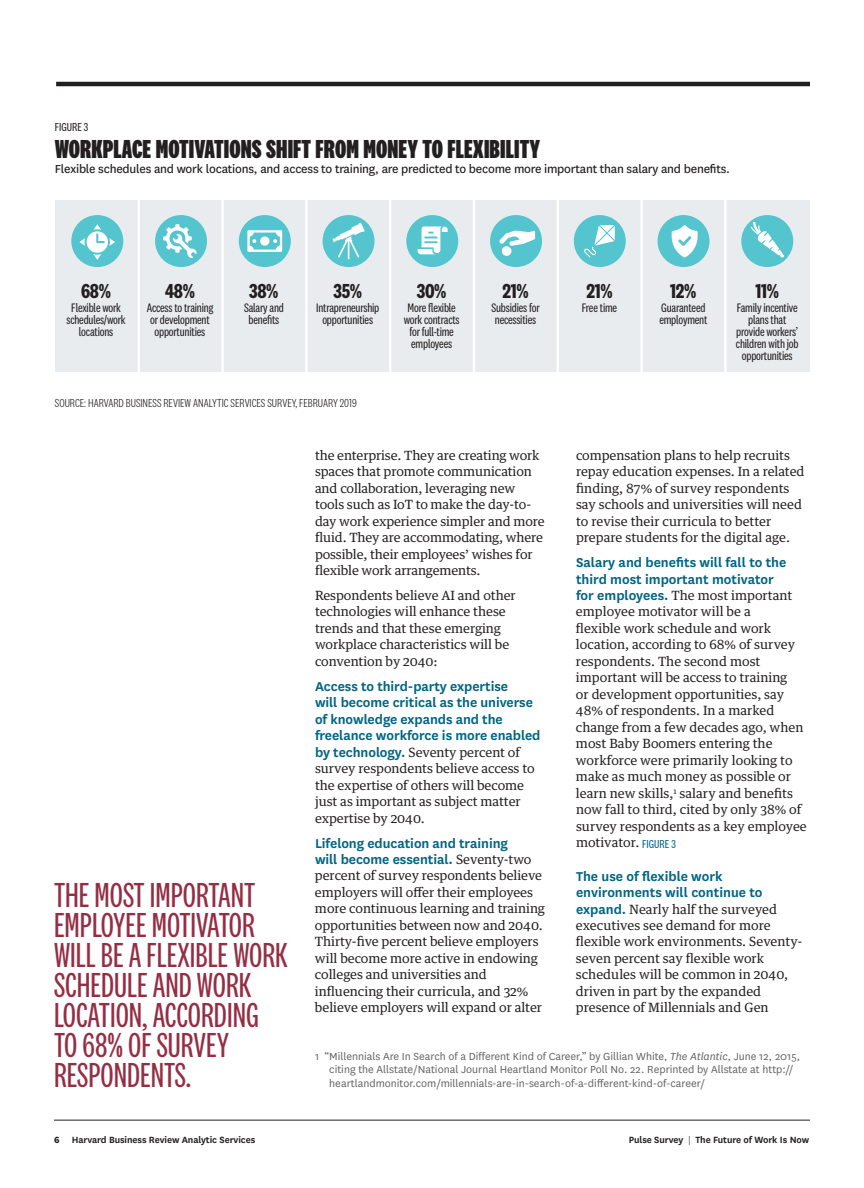
<style>
.page{position:relative;width:864px;height:1188px;background:#fff}
.page>*{position:absolute;margin:0;border:0;box-sizing:border-box;transform-origin:0 0}
.t1{font:36px/30px "National 2 Compressed";color:#952e45}
.t2{font:800 27px "National 2 Compressed";letter-spacing:.005em;color:#231f20}
.t3{font:700 21px "National 2 Condensed";letter-spacing:-.015em;color:#231f20}
.t4{font:600 15px/16.5px "National HBR";letter-spacing:-.005em;color:#016584}
.t5{font:13.5px "HBR Stationery";letter-spacing:-.015em;color:#231f20}
.t6{font:12.75px/16.5px "Guardian Text Egyp HBR";letter-spacing:-.005em;color:#231f20}
.t7{font:12.75px/12px "National 2 Condensed";letter-spacing:-.015em;color:#231f20;text-align:center}
.t8{font:12px/13.5px "National HBR";color:#636366}
.t9{font:300 12px "National 2 Condensed";color:#231f20}
.t10{font:12px "National 2 Condensed";color:#231f20}
.t11{font:600 10.5px "National HBR";letter-spacing:-.01em;color:#231f20}
.s1{font-family:"National HBR";font-weight:600;font-size:15px;color:#016584}
.s2{font-family:"Guardian Text Egyp HBR";font-weight:400;font-size:12.75px;color:#231f20}
.s3{font-family:"National 2 Condensed";font-size:12px;color:#016584}
.s4{font-style:italic}
.s5{font-weight:800}
.s6{font-weight:300}
</style>
<div class="page">
<hr style="left:56px;top:82px;width:754px;height:4px;background:#231f20">
<hr style="left:54px;top:1120px;width:756px;height:1px;background:#231f20">
<div style="left:55px;top:200px;width:754px;height:171px;background:#e9ecef"></div>
<hr style="left:389px;top:191px;width:2px;height:184px;background:#fff">
<hr style="left:473px;top:191px;width:2px;height:184px;background:#fff">
<hr style="left:221px;top:191px;width:3px;height:184px;background:#fff">
<hr style="left:138px;top:191px;width:2px;height:184px;background:#fff">
<hr style="left:305px;top:191px;width:3px;height:184px;background:#fff">
<hr style="left:640px;top:191px;width:3px;height:184px;background:#fff">
<hr style="left:724px;top:191px;width:3px;height:184px;background:#fff">
<hr style="left:557px;top:191px;width:2px;height:184px;background:#fff">
<div style="left:71px;top:215px;width:52px;height:52px;background:#54c5cf;border-radius:50%"></div>
<div style="left:155px;top:215px;width:52px;height:52px;background:#54c5cf;border-radius:50%"></div>
<div style="left:239px;top:215px;width:52px;height:52px;background:#54c5cf;border-radius:50%"></div>
<div style="left:323px;top:215px;width:52px;height:52px;background:#54c5cf;border-radius:50%"></div>
<div style="left:406px;top:215px;width:52px;height:52px;background:#54c5cf;border-radius:50%"></div>
<div style="left:490px;top:215px;width:52px;height:52px;background:#54c5cf;border-radius:50%"></div>
<div style="left:574px;top:215px;width:52px;height:52px;background:#54c5cf;border-radius:50%"></div>
<div style="left:741px;top:215px;width:52px;height:52px;background:#54c5cf;border-radius:50%"></div>
<div style="left:658px;top:215px;width:52px;height:52px;background:#54c5cf;border-radius:50%"></div>
<svg style="left:163px;top:224px;width:34px;height:34px"></svg>
<svg style="left:247px;top:230px;width:35px;height:22px"></svg>
<svg style="left:751px;top:222px;width:33px;height:36px"></svg>
<svg style="left:672px;top:225px;width:26px;height:33px"></svg>
<svg style="left:333px;top:223px;width:32px;height:36px"></svg>
<svg style="left:584px;top:225px;width:31px;height:33px"></svg>
<svg style="left:499px;top:230px;width:36px;height:26px"></svg>
<svg style="left:79px;top:224px;width:36px;height:36px"></svg>
<svg style="left:418px;top:226px;width:30px;height:28px"></svg>
<p class="t10" style="left:55px;top:121px;width:35px">FIGURE 3</p>
<h2 class="t2" style="left:55px;top:134px;width:487px">WORKPLACE MOTIVATIONS SHIFT FROM MONEY TO FLEXIBILITY</h2>
<p class="t5" style="left:55px;top:160px;width:677px">Flexible schedules and work locations, and access to training, are predicted to become more important than salary and benefits.</p>
<h3 class="t3" style="left:81px;top:280px;width:31px">68%</h3>
<p class="t7" style="left:67px;top:301px;width:61px">Flexible work schedules/work locations</p>
<h3 class="t3" style="left:165px;top:280px;width:31px">48%</h3>
<p class="t7" style="left:147px;top:301px;width:68px">Access to training or development opportunities</p>
<h3 class="t3" style="left:249px;top:280px;width:31px">38%</h3>
<p class="t7" style="left:244px;top:301px;width:41px">Salary and benefits</p>
<h3 class="t3" style="left:334px;top:280px;width:30px">35%</h3>
<p class="t7" style="left:316px;top:301px;width:65px">Intrapreneurship opportunities</p>
<p class="t9" style="left:55px;top:396px;width:303px">SOURCE: HARVARD BUSINESS REVIEW ANALYTIC SERVICES SURVEY, FEBRUARY 2019</p>
<h3 class="t3" style="left:417px;top:280px;width:31px">30%</h3>
<p class="t7" style="left:404px;top:301px;width:58px">More flexible work contracts for full-time employees</p>
<h3 class="t3" style="left:502px;top:280px;width:28px">21%</h3>
<p class="t7" style="left:492px;top:301px;width:50px;text-align:left">Subsidies for necessities</p>
<h3 class="t3" style="left:586px;top:280px;width:28px">21%</h3>
<p class="t7" style="left:582px;top:301px;width:37px">Free time</p>
<h3 class="t3" style="left:670px;top:280px;width:28px">12%</h3>
<p class="t7" style="left:659px;top:301px;width:50px;text-align:left">Guaranteed employment</p>
<h3 class="t3" style="left:756px;top:280px;width:25px">11%</h3>
<p class="t7" style="left:736px;top:301px;width:64px">Family incentive plans that provide workers’ children with job opportunities</p>
<h1 class="t1" style="left:54px;top:879px;width:235px">THE MOST IMPORTANT<br>EMPLOYEE MOTIVATOR<br>WILL BE A FLEXIBLE WORK<br>SCHEDULE AND WORK<br>LOCATION, ACCORDING<br>TO 68% OF SURVEY<br>RESPONDENTS.</h1>
<p class="t6" style="left:315px;top:446px;width:231px">the enterprise. They are creating work spaces that promote communication and collaboration, leveraging new tools such as IoT to make the day-to&shy;day work experience simpler and more fluid. They are accommodating, where possible, their employees’ wishes for flexible work arrangements.</p>
<p class="t6" style="left:315px;top:586px;width:202px">Respondents believe AI and other technologies will enhance these trends and that these emerging workplace characteristics will be convention by 2040:</p>
<p class="t4" style="left:315px;top:677px;width:227px">Access to third-party expertise<br>will become critical as the universe of knowledge expands and the freelance workforce is more enabled</p>
<p class="t6" style="left:315px;top:743px;width:221px"><span class="s1">by technology.</span> Seventy percent of survey respondents believe access to the expertise of others will become just as important as subject matter expertise by 2040.</p>
<p class="t4" style="left:315px;top:834px;width:218px">Lifelong education and training will become essential. <span class="s2">Seventy-two</span></p>
<p class="t6" style="left:315px;top:866px;width:231px">percent of survey respondents believe employers will offer their employees more continuous learning and training opportunities between now and 2040.<br>Thirty-five percent believe employers will become more active in endowing colleges and universities and influencing their curricula, and 32% believe employers will expand or alter</p>
<p class="t6" style="left:576px;top:446px;width:230px">compensation plans to help recruits repay education expenses. In a related finding, 87% of survey respondents say schools and universities will need to revise their curricula to better prepare students for the digital age.</p>
<p class="t4" style="left:576px;top:553px;width:212px">Salary and benefits will fall to the third most important motivator</p>
<p class="t6" style="left:576px;top:586px;width:232px"><span class="s1">for employees.</span> The most important employee motivator will be a<br>flexible work schedule and work location, according to 68% of survey respondents. The second most important will be access to training<br>or development opportunities, say 48% of respondents. In a marked change from a few decades ago, when most Baby Boomers entering the workforce were primarily looking to make as much money as possible or learn new skills,<sup>1</sup> salary and benefits now fall to third, cited by only 38% of survey respondents as a key employee motivator. <span class="s3">FIGURE 3</span></p>
<p class="t4" style="left:576px;top:867px;width:188px">The use of flexible work environments will continue to</p>
<p class="t6" style="left:576px;top:899px;width:228px"><span class="s1">expand.</span> Nearly half the surveyed executives see demand for more flexible work environments. Seventy&shy;seven percent say flexible work schedules will be common in 2040, driven in part by the expanded presence of Millennials and Gen</p>
<p class="t8" style="left:329px;top:1049px;width:472px;text-indent:-14px">1 “Millennials Are In Search of a Different Kind of Career,” by Gillian White, <span class="s4">The Atlantic</span>, June 12, 2015, citing the Allstate/National Journal Heartland Monitor Poll No. 22. Reprinted by Allstate at http:// heartlandmonitor.com/millennials-are-in-search-of-a-different-kind-of-career/</p>
<p class="t11" style="left:54px;top:1133px;width:203px"><span class="s5">6</span> Harvard Business Review Analytic Services</p>
<p class="t11" style="left:629px;top:1133px;width:182px">Pulse Survey <span class="s6">|</span> The Future of Work Is Now</p>
</div>
